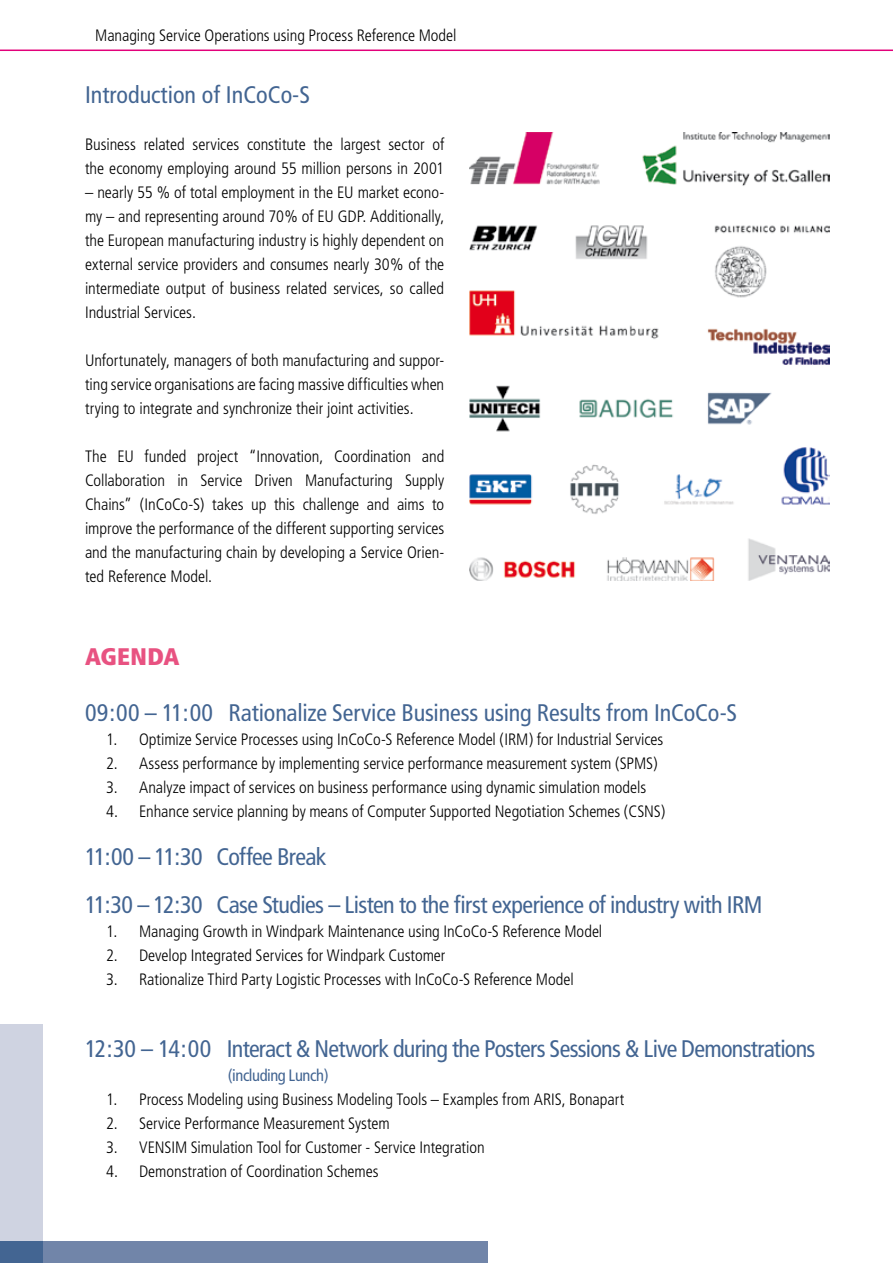
<style>
.page{position:relative;width:893px;height:1263px;background:#fff}
.page>*{position:absolute;margin:0;border:0;box-sizing:border-box;transform-origin:0 0}
.t1{font:condensed 24px/48px "Frutiger";letter-spacing:-.025em;color:#436592}
.t2{font:condensed 24px "Frutiger";letter-spacing:-.005em;color:#436592}
.t3{font:condensed 24px "Frutiger";color:#436592}
.t4{font:900 condensed 24px "Frutiger";letter-spacing:.015em;color:#e85281}
.t5{font:300 condensed 16.5px/24px "Frutiger";letter-spacing:-.005em;color:#000;text-align:justify}
.t6{font:condensed 16.5px "Frutiger";letter-spacing:-.025em;color:#436592}
</style>
<div class="page">
<div style="left:0;top:1242px;width:488px;height:21px;background:#7185a9"></div>
<div style="left:0;top:1024px;width:43px;height:239px;background:#cfd3e1"></div>
<div style="left:0;top:1242px;width:43px;height:21px;background:#436592"></div>
<hr style="left:0;top:50px;width:893px;height:1px;background:#e2007a">
<img style="left:470px;top:133px;width:359px;height:448px">
<p class="t5" style="left:95px;top:23px;width:363px">Managing Service Operations using Process Reference Model</p>
<h1 class="t3" style="left:85px;top:81px;width:226px">Introduction of InCoCo-S</h1>
<p class="t5" style="left:85px;top:132px;width:361px">Business related services constitute the largest sector of the economy employing around 55 million persons in 2001</p>
<p class="t5" style="left:85px;top:180px;width:361px">– nearly 55 % of total employment in the EU market econo&shy;my – and representing around 70% of EU GDP. Additionally, the European manufacturing industry is highly dependent on external service providers and consumes nearly 30% of the intermediate output of business related services, so called Industrial Services.</p>
<p class="t5" style="left:85px;top:348px;width:361px">Unfortunately, managers of both manufacturing and suppor&shy;ting service organisations are facing massive difficulties when trying to integrate and synchronize their joint activities.</p>
<p class="t5" style="left:85px;top:444px;width:361px">The EU funded project “Innovation, Coordination and Collaboration in Service Driven Manufacturing Supply Chains” (InCoCo-S) takes up this challenge and aims to improve the performance of the different supporting services and the manufacturing chain by developing a Service Orien&shy;ted Reference Model.</p>
<h1 class="t4" style="left:85px;top:642px;width:96px">AGENDA</h1>
<h1 class="t2" style="left:85px;top:698px;width:653px">09:00 – 11:00 Rationalize Service Business using Results from InCoCo-S</h1>
<p class="t5" style="left:106px;top:727px;width:559px">1. Optimize Service Processes using InCoCo-S Reference Model (IRM) for Industrial Services</p>
<p class="t5" style="left:106px;top:751px;width:553px">2. Assess performance by implementing service performance measurement system (SPMS)</p>
<p class="t5" style="left:106px;top:775px;width:541px">3. Analyze impact of services on business performance using dynamic simulation models</p>
<p class="t5" style="left:106px;top:799px;width:560px">4. Enhance service planning by means of Computer Supported Negotiation Schemes (CSNS)</p>
<h1 class="t1" style="left:85px;top:832px;width:679px">11:00 – 11:30 Coffee Break<br>11:30 – 12:30 Case Studies – Listen to the first experience of industry with IRM</h1>
<p class="t5" style="left:106px;top:919px;width:497px">1. Managing Growth in Windpark Maintenance using InCoCo-S Reference Model</p>
<p class="t5" style="left:106px;top:943px;width:341px">2. Develop Integrated Services for Windpark Customer</p>
<p class="t5" style="left:106px;top:967px;width:469px">3. Rationalize Third Party Logistic Processes with InCoCo-S Reference Model</p>
<h1 class="t1" style="left:85px;top:1024px;width:732px">12:30 – 14:00 Interact &amp; Network during the Posters Sessions &amp; Live Demonstrations</h1>
<p class="t6" style="left:228px;top:1065px;width:102px">(including Lunch)</p>
<p class="t5" style="left:106px;top:1087px;width:520px">1. Process Modeling using Business Modeling Tools – Examples from ARIS, Bonapart</p>
<p class="t5" style="left:106px;top:1111px;width:285px">2. Service Performance Measurement System</p>
<p class="t5" style="left:106px;top:1135px;width:380px">3. VENSIM Simulation Tool for Customer - Service Integration</p>
<p class="t5" style="left:106px;top:1159px;width:274px">4. Demonstration of Coordination Schemes</p>
</div>
